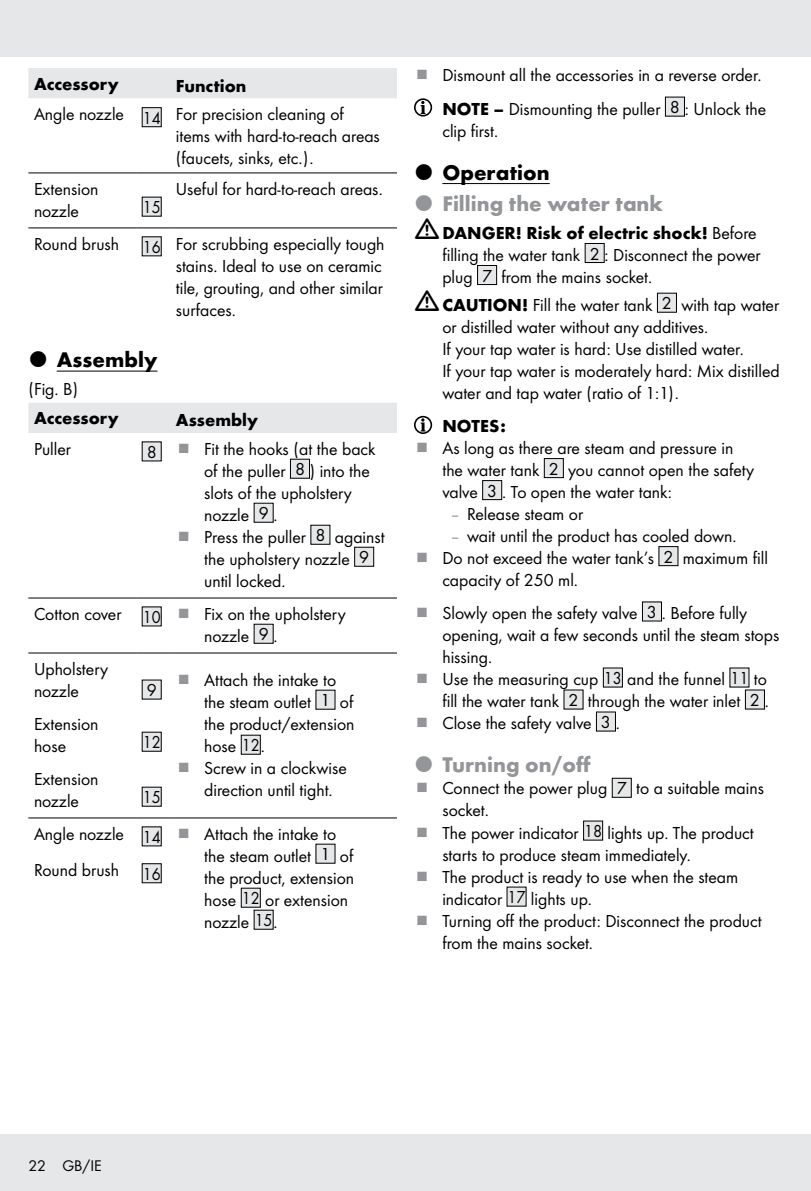
<style>
.page{position:relative;width:811px;height:1191px;background:#fff}
.page>*{position:absolute;margin:0;border:0;box-sizing:border-box;transform-origin:0 0}
.t1{font:700 22px "Futura";color:#939598}
.t2{font:700 22px "Futura";color:#000}
.t3{font:18px/22px "Futura Boo";color:#000}
.t4{font:18px/22px "Futura Boo";color:#000;scale:.9 1}
.t5{font:700 18px "Futura";color:#000}
.t6{font:16px "Futura Boo";color:#000}
.s1{font-family:"Futura";font-weight:700}
.s2{font-family:"Futura Boo";font-weight:400}
.s3{color:#939598}
</style>
<div class="page">
<div style="left:0;top:1134px;width:811px;height:57px;background:#e6e7e8"></div>
<div style="left:0;top:0;width:811px;height:57px;background:#e6e7e8"></div>
<hr style="left:57px;top:370px;width:100px;height:1px;background:#000">
<div style="left:28px;top:68px;width:369px;height:30px;background:#e6e7e8"></div>
<hr style="left:170px;top:227px;width:227px;height:1px;background:#000">
<hr style="left:28px;top:227px;width:108px;height:1px;background:#000">
<hr style="left:136px;top:227px;width:34px;height:1px;background:#000">
<hr style="left:28px;top:172px;width:108px;height:1px;background:#000">
<hr style="left:136px;top:172px;width:34px;height:1px;background:#000">
<hr style="left:170px;top:172px;width:227px;height:1px;background:#000">
<div style="left:142px;top:108px;width:19px;height:19px;background:#e6e7e8"></div>
<div style="left:142px;top:107px;width:20px;height:20px;border:1px solid #000"></div>
<div style="left:142px;top:197px;width:19px;height:19px;background:#e6e7e8"></div>
<div style="left:142px;top:237px;width:19px;height:19px;background:#e6e7e8"></div>
<div style="left:28px;top:403px;width:369px;height:30px;background:#e6e7e8"></div>
<hr style="left:28px;top:597px;width:108px;height:1px;background:#000">
<hr style="left:136px;top:597px;width:34px;height:1px;background:#000">
<hr style="left:170px;top:597px;width:227px;height:1px;background:#000">
<hr style="left:28px;top:817px;width:108px;height:1px;background:#000">
<hr style="left:136px;top:817px;width:34px;height:1px;background:#000">
<hr style="left:170px;top:817px;width:227px;height:1px;background:#000">
<hr style="left:28px;top:652px;width:108px;height:1px;background:#000">
<hr style="left:136px;top:652px;width:34px;height:1px;background:#000">
<hr style="left:170px;top:652px;width:227px;height:1px;background:#000">
<div style="left:142px;top:442px;width:19px;height:19px;background:#e6e7e8"></div>
<div style="left:290px;top:459px;width:19px;height:19px;background:#e6e7e8"></div>
<div style="left:290px;top:459px;width:20px;height:19px;border:1px solid #000"></div>
<div style="left:254px;top:503px;width:19px;height:19px;background:#e6e7e8"></div>
<div style="left:311px;top:525px;width:19px;height:19px;background:#e6e7e8"></div>
<div style="left:355px;top:547px;width:19px;height:19px;background:#e6e7e8"></div>
<div style="left:354px;top:547px;width:20px;height:19px;border:1px solid #000"></div>
<div style="left:142px;top:607px;width:19px;height:19px;background:#e6e7e8"></div>
<div style="left:254px;top:624px;width:19px;height:19px;background:#e6e7e8"></div>
<div style="left:142px;top:680px;width:19px;height:19px;background:#e6e7e8"></div>
<div style="left:316px;top:690px;width:19px;height:19px;background:#e6e7e8"></div>
<div style="left:241px;top:735px;width:19px;height:19px;background:#e6e7e8"></div>
<div style="left:241px;top:735px;width:20px;height:19px;border:1px solid #000"></div>
<div style="left:142px;top:732px;width:19px;height:19px;background:#e6e7e8"></div>
<div style="left:142px;top:787px;width:19px;height:19px;background:#e6e7e8"></div>
<div style="left:142px;top:827px;width:19px;height:19px;background:#e6e7e8"></div>
<div style="left:316px;top:844px;width:19px;height:19px;background:#e6e7e8"></div>
<div style="left:241px;top:888px;width:19px;height:19px;background:#e6e7e8"></div>
<div style="left:241px;top:887px;width:20px;height:20px;border:1px solid #000"></div>
<div style="left:254px;top:910px;width:19px;height:19px;background:#e6e7e8"></div>
<div style="left:142px;top:863px;width:19px;height:19px;background:#e6e7e8"></div>
<div style="left:142px;top:863px;width:20px;height:20px;border:1px solid #000"></div>
<hr style="left:442px;top:183px;width:108px;height:1px;background:#000">
<div style="left:414px;top:98px;width:18px;height:18px;border:2px solid #000;border-radius:50%"></div>
<svg style="left:420px;top:101px;width:5px;height:13px"></svg>
<div style="left:665px;top:97px;width:19px;height:19px;background:#e6e7e8"></div>
<div style="left:665px;top:97px;width:20px;height:19px;border:1px solid #000"></div>
<div style="left:585px;top:243px;width:19px;height:19px;background:#e6e7e8"></div>
<div style="left:585px;top:243px;width:19px;height:20px;border:1px solid #000"></div>
<div style="left:477px;top:265px;width:19px;height:19px;background:#e6e7e8"></div>
<div style="left:477px;top:265px;width:20px;height:20px;border:1px solid #000"></div>
<div style="left:657px;top:293px;width:19px;height:19px;background:#e6e7e8"></div>
<div style="left:657px;top:293px;width:20px;height:20px;border:1px solid #000"></div>
<svg style="left:415px;top:417px;width:16px;height:16px"></svg>
<div style="left:414px;top:416px;width:18px;height:18px;border:2px solid #000;border-radius:50%"></div>
<svg style="left:420px;top:418px;width:5px;height:13px"></svg>
<div style="left:544px;top:458px;width:19px;height:19px;background:#e6e7e8"></div>
<div style="left:544px;top:458px;width:20px;height:20px;border:1px solid #000"></div>
<div style="left:482px;top:480px;width:20px;height:19px;background:#e6e7e8"></div>
<div style="left:482px;top:480px;width:20px;height:20px;border:1px solid #000"></div>
<div style="left:659px;top:546px;width:19px;height:19px;background:#e6e7e8"></div>
<div style="left:658px;top:546px;width:20px;height:20px;border:1px solid #000"></div>
<div style="left:642px;top:602px;width:19px;height:19px;background:#e6e7e8"></div>
<div style="left:642px;top:601px;width:20px;height:20px;border:1px solid #000"></div>
<div style="left:603px;top:668px;width:19px;height:19px;background:#e6e7e8"></div>
<div style="left:603px;top:667px;width:20px;height:20px;border:1px solid #000"></div>
<div style="left:730px;top:668px;width:19px;height:19px;background:#e6e7e8"></div>
<div style="left:564px;top:690px;width:19px;height:19px;background:#e6e7e8"></div>
<div style="left:745px;top:690px;width:19px;height:19px;background:#e6e7e8"></div>
<div style="left:745px;top:689px;width:20px;height:20px;border:1px solid #000"></div>
<div style="left:596px;top:712px;width:19px;height:19px;background:#e6e7e8"></div>
<div style="left:596px;top:711px;width:20px;height:20px;border:1px solid #000"></div>
<div style="left:612px;top:778px;width:19px;height:19px;background:#e6e7e8"></div>
<div style="left:583px;top:821px;width:19px;height:19px;background:#e6e7e8"></div>
<div style="left:583px;top:820px;width:20px;height:20px;border:1px solid #000"></div>
<div style="left:507px;top:887px;width:19px;height:19px;background:#e6e7e8"></div>
<p class="t5" style="left:34px;top:70px;width:86px">Accessory</p>
<p class="t5" style="left:176px;top:72px;width:72px">Function</p>
<p class="t3" style="left:176px;top:102px;width:206px;text-indent:-142px">Angle nozzle 14 For precision cleaning of items with hard-to-reach areas (faucets, sinks, etc. ).</p>
<p class="t3" style="left:34px;top:177px;width:66px">Extension nozzle</p>
<p class="t3" style="left:176px;top:177px;width:206px">Useful for hard-to-reach areas.</p>
<p class="t4" style="left:143px;top:195px;width:21px">15</p>
<p class="t3" style="left:34px;top:232px;width:87px">Round brush</p>
<p class="t4" style="left:176px;top:232px;width:233px;text-indent:-33px">16 For scrubbing especially tough stains. Ideal to use on ceramic tile, grouting, and other similar surfaces.</p>
<p class="t2" style="left:57px;top:343px;width:102px">Assembly</p>
<p class="t3" style="left:28px;top:377px;width:51px">(Fig. B)</p>
<p class="t5" style="left:34px;top:405px;width:86px">Accessory</p>
<p class="t5" style="left:176px;top:407px;width:84px">Assembly</p>
<p class="t3" style="left:34px;top:437px;width:38px">Puller</p>
<p class="t3" style="left:147px;top:440px;width:11px">8</p>
<p class="t3" style="left:204px;top:437px;width:182px">Fit the hooks (at the back of the puller 8 ) into the slots of the upholstery nozzle 9 .<br>Press the puller 8 against the upholstery nozzle 9 until locked.</p>
<p class="t3" style="left:34px;top:601px;width:128px">Cotton cover 10</p>
<p class="t3" style="left:204px;top:601px;width:143px">Fix on the upholstery nozzle 9 .</p>
<p class="t3" style="left:34px;top:656px;width:75px">Upholstery nozzle</p>
<p class="t3" style="left:147px;top:678px;width:11px">9</p>
<p class="t3" style="left:204px;top:667px;width:152px">Attach the intake to the steam outlet 1 of the product/extension hose 12.<br>Screw in a clockwise direction until tight.</p>
<p class="t3" style="left:34px;top:711px;width:66px">Extension hose</p>
<p class="t4" style="left:143px;top:730px;width:21px">12</p>
<p class="t3" style="left:34px;top:766px;width:66px">Extension nozzle</p>
<p class="t4" style="left:34px;top:778px;width:142px;line-height:36.4px;text-align:right">15<br>Angle nozzle 14</p>
<p class="t3" style="left:204px;top:821px;width:151px">Attach the intake to the steam outlet 1 of the product, extension hose 12 or extension nozzle 15.</p>
<p class="t3" style="left:34px;top:858px;width:87px">Round brush</p>
<p class="t4" style="left:143px;top:862px;width:21px">16</p>
<p class="t3" style="left:442px;top:58px;width:325px;line-height:33.4px">Dismount all the accessories in a reverse order.<br><span class="s1">NOTE –</span> Dismounting the puller 8 : Unlock the</p>
<p class="t3" style="left:442px;top:119px;width:55px">clip first.</p>
<p class="t2" style="left:442px;top:156px;width:109px">Operation</p>
<p class="t1" style="left:442px;top:188px;width:222px">Filling the water tank</p>
<p class="t5" style="left:442px;top:220px;width:316px">DANGER! Risk of electric shock! <span class="s2">Before</span></p>
<p class="t3" style="left:442px;top:243px;width:320px">filling the water tank 2 : Disconnect the power plug 7 from the mains socket.</p>
<p class="t3" style="left:442px;top:293px;width:339px"><span class="s1">CAUTION!</span> Fill the water tank 2 with tap water or distilled water without any additives.<br>If your tap water is hard: Use distilled water.<br>If your tap water is moderately hard: Mix distilled water and tap water (ratio of 1:1).</p>
<p class="t5" style="left:442px;top:413px;width:65px">NOTES:</p>
<p class="t3" style="left:442px;top:436px;width:313px">As long as there are steam and pressure in the water tank 2 you cannot open the safety valve 3 . To open the water tank:</p>
<p class="t3" style="left:450px;top:502px;width:135px"><span class="s3">–</span> Release steam or</p>
<p class="t3" style="left:442px;top:524px;width:327px;text-indent:8px"><span class="s3">–</span> wait until the product has cooled down.<br>Do not exceed the water tank’s 2 maximum fill capacity of 250 ml.</p>
<p class="t3" style="left:442px;top:601px;width:338px">Slowly open the safety valve 3 . Before fully opening, wait a few seconds until the steam stops hissing.<br>Use the measuring cup 13 and the funnel 11 to fill the water tank 2 through the water inlet 2 .<br>Close the safety valve 3 .</p>
<p class="t1" style="left:442px;top:749px;width:150px">Turning on/off</p>
<p class="t3" style="left:442px;top:776px;width:323px">Connect the power plug 7 to a suitable mains socket.<br>The power indicator 18 lights up. The product starts to produce steam immediately.<br>The product is ready to use when the steam indicator 17 lights up.<br>Turning off the product: Disconnect the product from the mains socket.</p>
<p class="t6" style="left:28px;top:1155px;width:75px">22 GB/IE</p>
</div>
